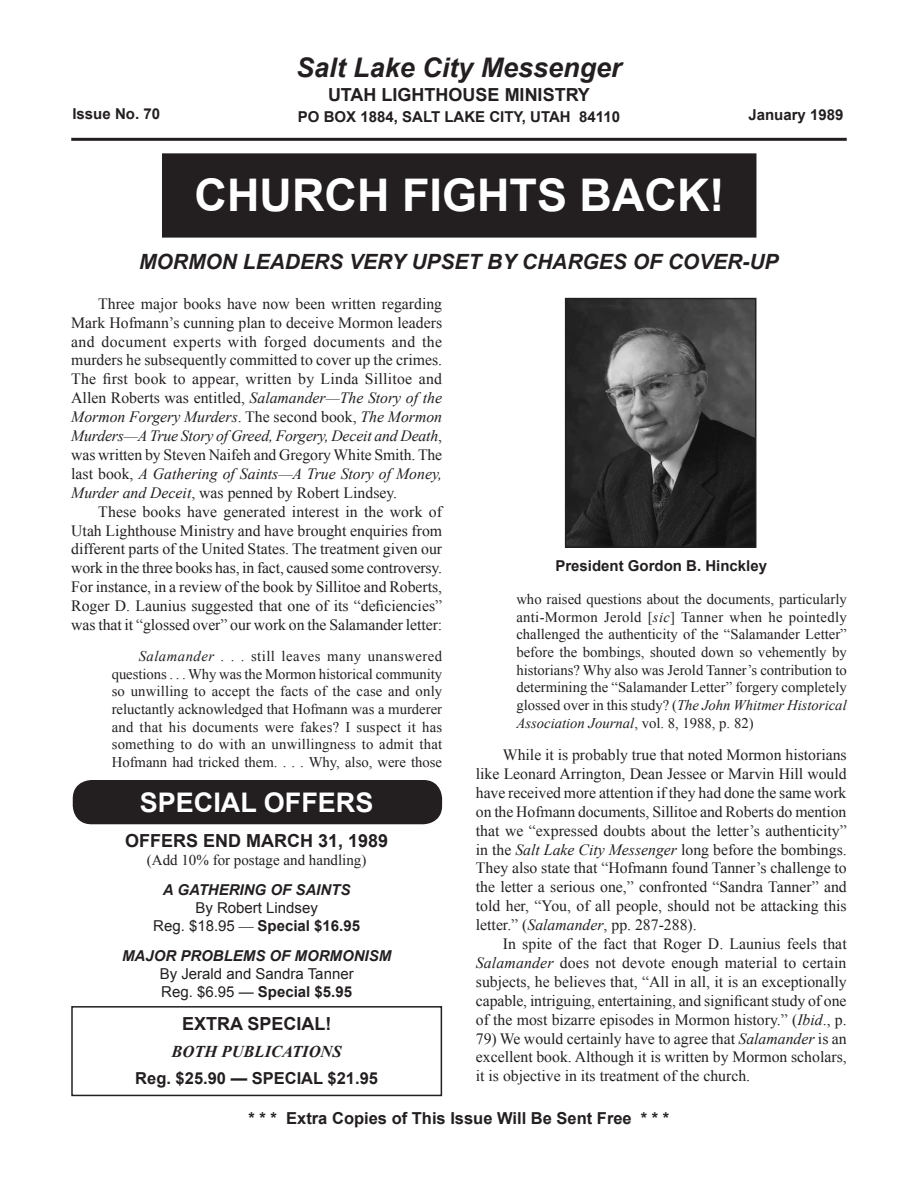
<style>
.page{position:relative;width:918px;height:1188px;background:#fff}
.page>*{position:absolute;margin:0;border:0;box-sizing:border-box;transform-origin:0 0}
.t1{font:700 45px "Arial";color:#fff}
.t2{font:italic 700 27px "Arial";color:#231f20}
.t3{font:700 27px "Arial";color:#fff}
.t4{font:italic 700 21px "Arial";color:#231f20}
.t5{font:700 18px "Arial";color:#231f20}
.t6{font:700 16.5px "Arial";color:#231f20}
.t7{font:italic 700 16.5px "Times New Roman";color:#231f20}
.Body_text{font:15.75px/18.9px "Times New Roman";color:#231f20;text-align:justify}
.t8{font:700 15px "Arial";color:#231f20}
.t9{font:italic 700 15px "Arial";color:#231f20}
.t10{font:15px "Arial";color:#231f20}
.t11{font:15px "Times New Roman";color:#231f20}
.t12{font:14.7px/17.7px "Times New Roman";color:#231f20;text-align:justify}
.s1{font-style:italic}
.s2{font-weight:400}
.s3{font-family:"Times New Roman";font-weight:400}
</style>
<div class="page">
<div style="left:74px;top:781px;width:367px;height:43px;background:#231f20;border-radius:18px"></div>
<div style="left:73px;top:780px;width:369px;height:44px;border:2px solid #231f20;border-radius:18px"></div>
<div style="left:163px;top:154px;width:593px;height:83px;background:#231f20"></div>
<div style="left:162px;top:153px;width:594px;height:85px;border:2px solid #231f20"></div>
<hr style="left:71px;top:138px;width:776px;height:3px;background:#231f20">
<img style="left:568px;top:301px;width:185px;height:244px">
<div style="left:565px;top:298px;width:191px;height:250px;border:2px solid #231f20"></div>
<div style="left:71px;top:1006px;width:371px;height:90px;border:2px solid #231f20"></div>
<p class="t2" style="left:296px;top:49px;width:327px">Salt Lake City Messenger</p>
<p class="t5" style="left:328px;top:83px;width:263px">UTAH LIGHTHOUSE MINISTRY</p>
<p class="t8" style="left:298px;top:107px;width:324px">PO BOX 1884, SALT LAKE CITY, UTAH 84110</p>
<p class="t8" style="left:72px;top:104px;width:89px">Issue No. 70</p>
<p class="t8" style="left:748px;top:104px;width:97px">January 1989</p>
<p class="t1" style="left:195px;top:165px;width:531px">CHURCH FIGHTS BACK!</p>
<p class="t4" style="left:139px;top:247px;width:641px">MORMON LEADERS VERY UPSET BY CHARGES OF COVER-UP</p>
<p class="Body_text" style="left:71px;top:294px;width:373px;text-indent:27px">Three major books have now been written regarding Mark Hofmann’s cunning plan to deceive Mormon leaders and document experts with forged documents and the murders he subsequently committed to cover up the crimes.<br>The first book to appear, written by Linda Sillitoe and Allen Roberts was entitled, <span class="s1">Salamander—The Story of the Mormon Forgery Murders</span>. The second book, <span class="s1">The Mormon Murders—A True Story of Greed, Forgery, Deceit and Death</span>, was written by Steven Naifeh and Gregory White Smith. The last book, <span class="s1">A Gathering of Saints—A True Story of Money, Murder and Deceit</span>, was penned by Robert Lindsey.</p>
<p class="Body_text" style="left:71px;top:502px;width:373px;text-indent:27px">These books have generated interest in the work of Utah Lighthouse Ministry and have brought enquiries from different parts of the United States. The treatment given our work in the three books has, in fact, caused some controversy.<br>For instance, in a review of the book by Sillitoe and Roberts, Roger D. Launius suggested that one of its “deficiencies” was that it “glossed over” our work on the Salamander letter:</p>
<p class="t12" style="left:112px;top:647px;width:332px;text-indent:27px"><span class="s1">Salamander</span> . . . still leaves many unanswered questions . . . Why was the Mormon historical community so unwilling to accept the facts of the case and only reluctantly acknowledged that Hofmann was a murderer and that his documents were fakes? I suspect it has something to do with an unwillingness to admit that Hofmann had tricked them. . . . Why, also, were those</p>
<p class="t3" style="left:140px;top:785px;width:235px">SPECIAL OFFERS</p>
<p class="t5" style="left:125px;top:829px;width:265px">OFFERS END MARCH 31, 1989</p>
<p class="t11" style="left:147px;top:850px;width:221px">(Add 10% for postage and handling)</p>
<p class="t9" style="left:163px;top:880px;width:189px">A GATHERING OF SAINTS</p>
<p class="t10" style="left:195px;top:898px;width:124px">By Robert Lindsey</p>
<p class="t8" style="left:153px;top:916px;width:208px"><span class="s2">Reg. $18.95</span> <span class="s3">—</span> Special $16.95</p>
<p class="t9" style="left:122px;top:946px;width:271px">MAJOR PROBLEMS OF MORMONISM</p>
<p class="t10" style="left:160px;top:964px;width:196px">By Jerald and Sandra Tanner</p>
<p class="t8" style="left:161px;top:982px;width:192px"><span class="s2">Reg. $6.95 —</span> Special $5.95</p>
<p class="t5" style="left:182px;top:1012px;width:151px">EXTRA SPECIAL!</p>
<p class="t7" style="left:172px;top:1040px;width:172px">BOTH PUBLICATIONS</p>
<p class="t6" style="left:135px;top:1068px;width:244px">Reg. $25.90 — SPECIAL $21.95</p>
<p class="t8" style="left:555px;top:555px;width:213px">President Gordon B. Hinckley</p>
<p class="t12" style="left:516px;top:590px;width:332px">who raised questions about the documents, particularly anti-Mormon Jerold [<span class="s1">sic</span>] Tanner when he pointedly challenged the authenticity of the “Salamander Letter” before the bombings, shouted down so vehemently by historians? Why also was Jerold Tanner’s contribution to determining the “Salamander Letter” forgery completely glossed over in this study? (<span class="s1">The John Whitmer Historical Association Journal</span>, vol. 8, 1988, p. 82)</p>
<p class="Body_text" style="left:476px;top:745px;width:372px;text-indent:27px">While it is probably true that noted Mormon historians like Leonard Arrington, Dean Jessee or Marvin Hill would have received more attention if they had done the same work on the Hofmann documents, Sillitoe and Roberts do mention that we “expressed doubts about the letter’s authenticity” in the <span class="s1">Salt Lake City Messenger</span> long before the bombings.<br>They also state that “Hofmann found Tanner’s challenge to the letter a serious one,” confronted “Sandra Tanner” and told her, “You, of all people, should not be attacking this letter.” (<span class="s1">Salamander</span>, pp. 287-288).</p>
<p class="Body_text" style="left:476px;top:934px;width:372px;text-indent:27px">In spite of the fact that Roger D. Launius feels that <span class="s1">Salamander</span> does not devote enough material to certain subjects, he believes that, “All in all, it is an exceptionally capable, intriguing, entertaining, and significant study of one of the most bizarre episodes in Mormon history.” (<span class="s1">Ibid</span>., p.</p>
<p class="Body_text" style="left:476px;top:1029px;width:372px">79) We would certainly have to agree that <span class="s1">Salamander</span> is an excellent book. Although it is written by Mormon scholars, it is objective in its treatment of the church.</p>
<p class="t6" style="left:249px;top:1107px;width:422px">* * * Extra Copies of This Issue Will Be Sent Free * * *</p>
</div>
